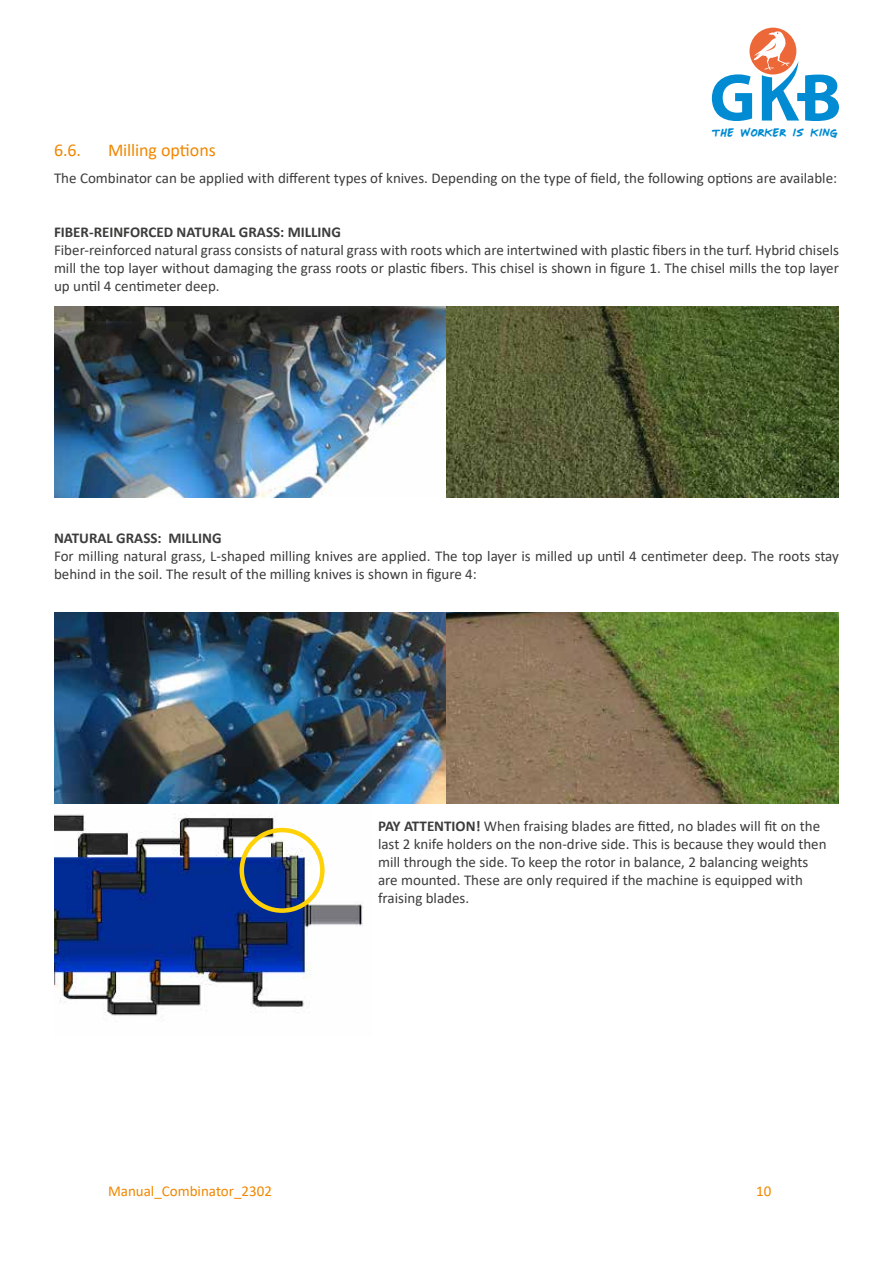
<style>
.page{position:relative;width:893px;height:1263px;background:#fff}
.page>*{position:absolute;margin:0;border:0;box-sizing:border-box;transform-origin:0 0}
.t1{font:18px "Calibri";letter-spacing:-.01em;color:#f18700}
.t2{font:16.05px "Mr Marcoozie MEDIUM";color:#008bd2}
.t3{font:15px/18px "Calibri";color:#3c3c3b}
.t4{font:700 15px "Calibri";color:#3c3c3b}
.t5{font:15px "Calibri";color:#f18700}
.s1{font-weight:700}
</style>
<div class="page">
<div style="left:749px;top:28px;width:47px;height:46px;background:#ec6839;border-radius:50%"></div>
<svg style="left:712px;top:31px;width:127px;height:90px"></svg>
<img style="left:54px;top:306px;width:785px;height:191px">
<img style="left:54px;top:612px;width:785px;height:192px">
<img style="left:54px;top:814px;width:309px;height:202px">
<div style="left:240px;top:828px;width:85px;height:85px;border:4px solid #ffd208;border-radius:50%"></div>
<p class="t2" style="left:712px;top:125px;width:127px">the worker is king</p>
<p class="t1" style="left:54px;top:138px;width:28px">6.6.</p>
<p class="t1" style="left:108px;top:138px;width:109px">Milling options</p>
<p class="t3" style="left:54px;top:168px;width:785px">The Combinator can be applied with different types of knives. Depending on the type of field, the following options are available:</p>
<p class="t4" style="left:54px;top:221px;width:288px">FIBER-REINFORCED NATURAL GRASS: MILLING</p>
<p class="t3" style="left:54px;top:240px;width:786px;text-align:justify">Fiber-reinforced natural grass consists of natural grass with roots which are intertwined with plastic fibers in the turf. Hybrid chisels mill the top layer without damaging the grass roots or plastic fibers. This chisel is shown in figure 1. The chisel mills the top layer up until 4 centimeter deep.</p>
<p class="t4" style="left:54px;top:527px;width:169px">NATURAL GRASS: MILLING</p>
<p class="t3" style="left:54px;top:546px;width:786px">For milling natural grass, L-shaped milling knives are applied. The top layer is milled up until 4 centimeter deep. The roots stay behind in the soil. The result of the milling knives is shown in figure 4:</p>
<p class="t3" style="left:378px;top:816px;width:450px"><span class="s1">PAY ATTENTION!</span> When fraising blades are fitted, no blades will fit on the last 2 knife holders on the non-drive side. This is because they would then mill through the side. To keep the rotor in balance, 2 balancing weights are mounted. These are only required if the machine is equipped with fraising blades.</p>
<p class="t5" style="left:108px;top:1180px;width:165px">Manual_Combinator_2302</p>
<p class="t5" style="left:756px;top:1180px;width:17px">10</p>
</div>
